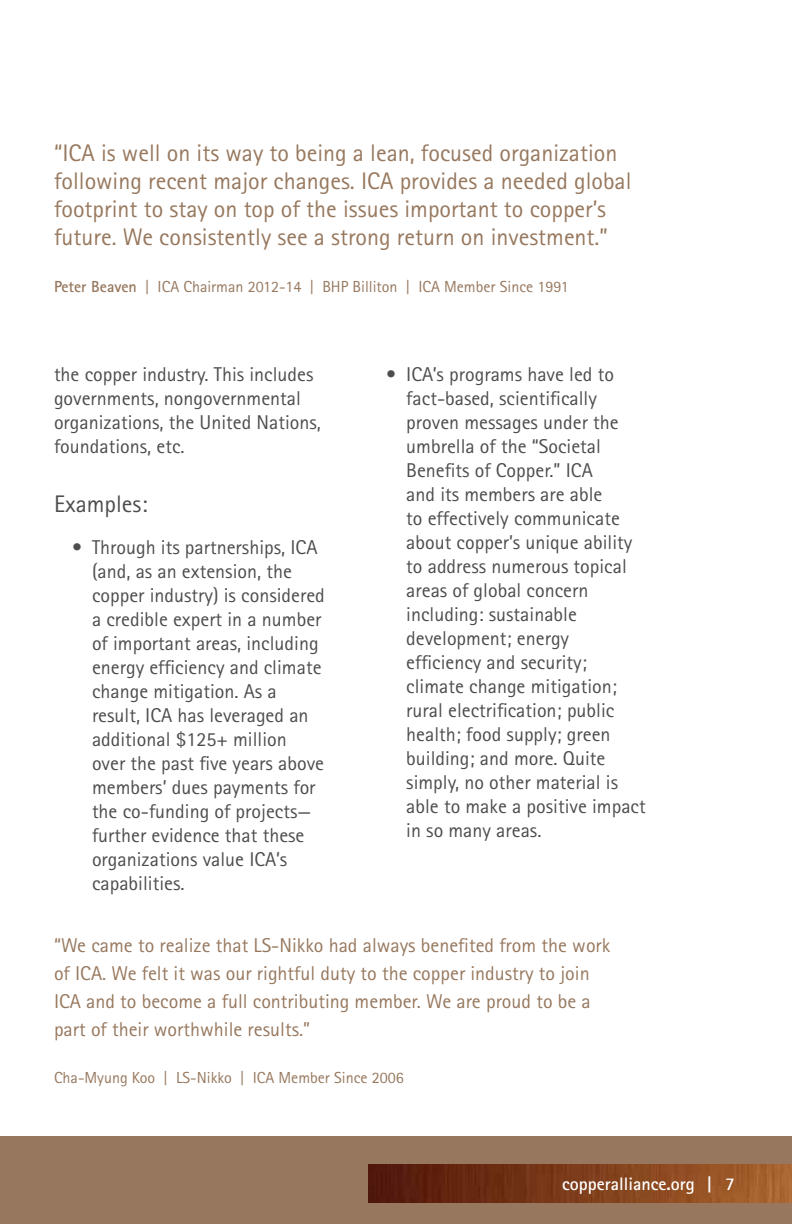
<style>
.page{position:relative;width:792px;height:1224px;background:#fff}
.page>*{position:absolute;margin:0;border:0;box-sizing:border-box;transform-origin:0 0}
.t1{font:24px/28px "Rotis Sans Serif";color:#97785e}
.t2{font:24px "Rotis Sans Serif";color:#4d4d4f}
.t3{font:20px/24px "Rotis Sans Serif";color:#4d4d4f}
.t4{font:20px/28px "Rotis Sans Serif";color:#97785e}
.t5{font:700 18px "Rotis Sans Serif";color:#fff}
.t6{font:16px "Rotis Sans Serif";color:#97785e}
.s1{font-weight:700}
</style>
<div class="page">
<div style="left:0;top:1136px;width:792px;height:88px;background:#97785e"></div>
<img style="left:368px;top:1165px;width:424px;height:37px">
<p class="t1" style="left:54px;top:138px;width:579px">“ICA is well on its way to being a lean, focused organization following recent major changes. ICA provides a needed global footprint to stay on top of the issues important to copper’s future. We consistently see a strong return on investment.”</p>
<p class="t6" style="left:54px;top:277px;width:516px"><span class="s1">Peter Beaven</span> | ICA Chairman 2012-14 | BHP Billiton | ICA Member Since 1991</p>
<p class="t3" style="left:54px;top:362px;width:268px">the copper industry. This includes governments, nongovernmental organizations, the United Nations, foundations, etc.</p>
<p class="t2" style="left:54px;top:490px;width:95px">Examples:</p>
<p class="t3" style="left:92px;top:535px;width:234px;text-indent:-20px">• Through its partnerships, ICA (and, as an extension, the copper industry) is considered a credible expert in a number of important areas, including energy efficiency and climate change mitigation. As a result, ICA has leveraged an additional $125+ million over the past five years above members’ dues payments for the co-funding of projects— further evidence that these organizations value ICA’s capabilities.</p>
<p class="t3" style="left:406px;top:362px;width:241px;text-indent:-20px">• ICA’s programs have led to fact-based, scientifically proven messages under the umbrella of the “Societal<br>Benefits of Copper.” ICA<br>and its members are able<br>to effectively communicate about copper’s unique ability to address numerous topical areas of global concern including: sustainable development; energy efficiency and security; climate change mitigation; rural electrification; public health; food supply; green building; and more. Quite simply, no other material is able to make a positive impact in so many areas.</p>
<p class="t4" style="left:54px;top:931px;width:558px">“We came to realize that LS-Nikko had always benefited from the work of ICA. We felt it was our rightful duty to the copper industry to join ICA and to become a full contributing member. We are proud to be a part of their worthwhile results.”</p>
<p class="t6" style="left:54px;top:1068px;width:351px">Cha-Myung Koo | LS-Nikko | ICA Member Since 2006</p>
<p class="t5" style="left:562px;top:1173px;width:174px">copperalliance.org | 7</p>
</div>
